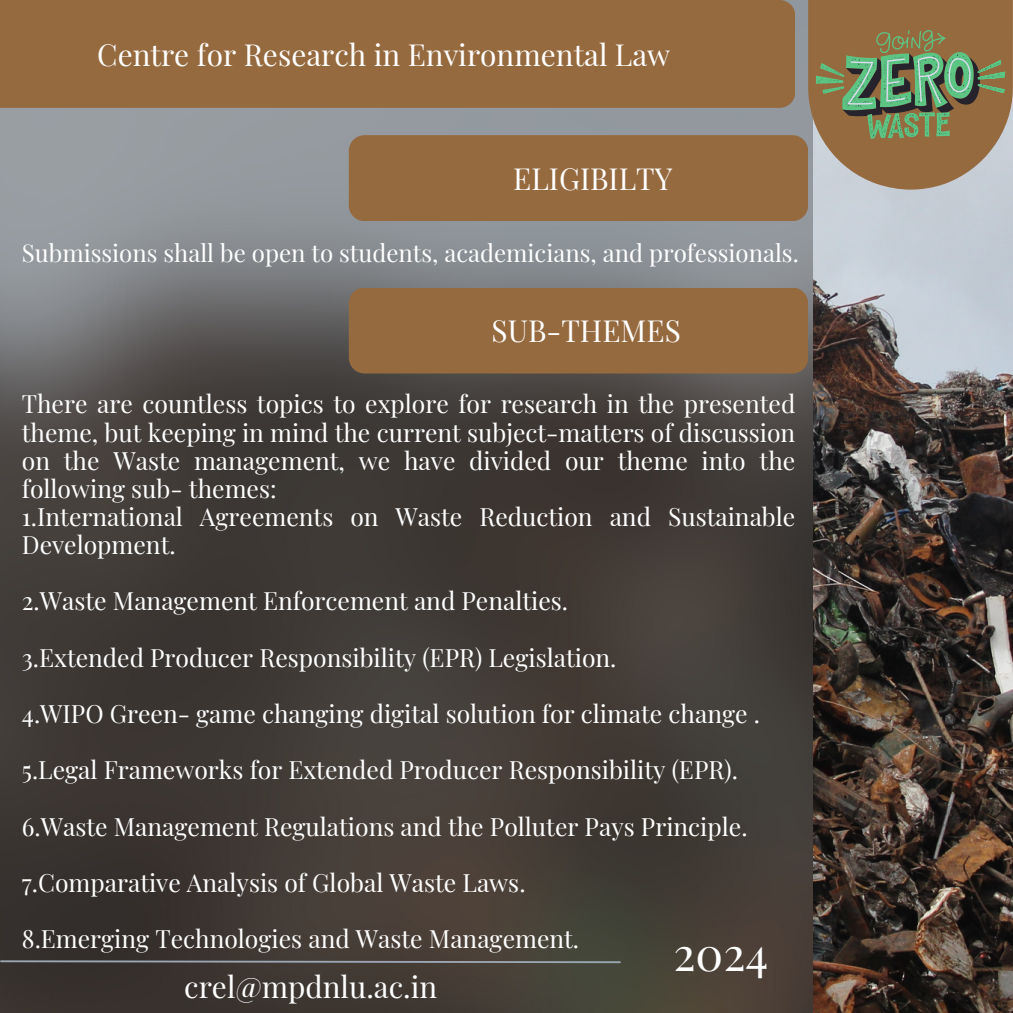
<style>
.page{position:relative;width:1013px;height:1013px;background:#fff}
.page>*{position:absolute;margin:0;border:0;box-sizing:border-box;transform-origin:0 0}
.t1{font:46.25px "Playfair Display";color:#fff}
.t2{font:29.75px "Playfair Display";color:#fff}
.t3{font:24.62px/28.1px "Playfair Display";color:#fff;text-align:justify}
.t4{font:24px "Playfair Display";color:#fff}
</style>
<div class="page">
<img style="left:812px;top:190px;width:200px;height:822px">
<img style="left:0;top:0;width:812px;height:1012px">
<svg style="left:808px;top:0;width:204px;height:190px;background:#8c7f5b"></svg>
<div style="left:0;top:0;width:795px;height:108px;background:#966a3f"></div>
<div style="left:349px;top:135px;width:459px;height:86px;background:#966a3f;border-radius:16px"></div>
<div style="left:349px;top:287px;width:459px;height:86px;background:#966a3f;border-radius:16px"></div>
<svg style="left:0;top:959px;width:622px;height:5px;background:#616162"></svg>
<p class="t2" style="left:97px;top:33px;width:574px">Centre for Research in Environmental Law</p>
<p class="t2" style="left:513px;top:158px;width:160px">ELIGIBILTY</p>
<p class="t4" style="left:22px;top:236px;width:778px">Submissions shall be open to students, academicians, and professionals.</p>
<p class="t2" style="left:491px;top:310px;width:191px">SUB-THEMES</p>
<p class="t3" style="left:22px;top:389px;width:775px">There are countless topics to explore for research in the presented theme, but keeping in mind the current subject-matters of discussion on the Waste management, we have divided our theme into the following sub- themes:</p>
<p class="t3" style="left:22px;top:501px;width:775px">1.International Agreements on Waste Reduction and Sustainable<br>Development.</p>
<p class="t3" style="left:22px;top:586px;width:548px">2.Waste Management Enforcement and Penalties.</p>
<p class="t3" style="left:22px;top:642px;width:596px">3.Extended Producer Responsibility (EPR) Legislation.</p>
<p class="t3" style="left:22px;top:698px;width:739px">4.WIPO Green- game changing digital solution for climate change .</p>
<p class="t3" style="left:22px;top:755px;width:717px">5.Legal Frameworks for Extended Producer Responsibility (EPR).</p>
<p class="t3" style="left:22px;top:811px;width:727px">6.Waste Management Regulations and the Polluter Pays Principle.</p>
<p class="t3" style="left:22px;top:867px;width:505px">7.Comparative Analysis of Global Waste Laws.</p>
<p class="t3" style="left:22px;top:923px;width:559px">8.Emerging Technologies and Waste Management.</p>
<p class="t1" style="left:673px;top:921px;width:96px">2024</p>
<p class="t2" style="left:184px;top:966px;width:254px">crel@mpdnlu.ac.in</p>
</div>
